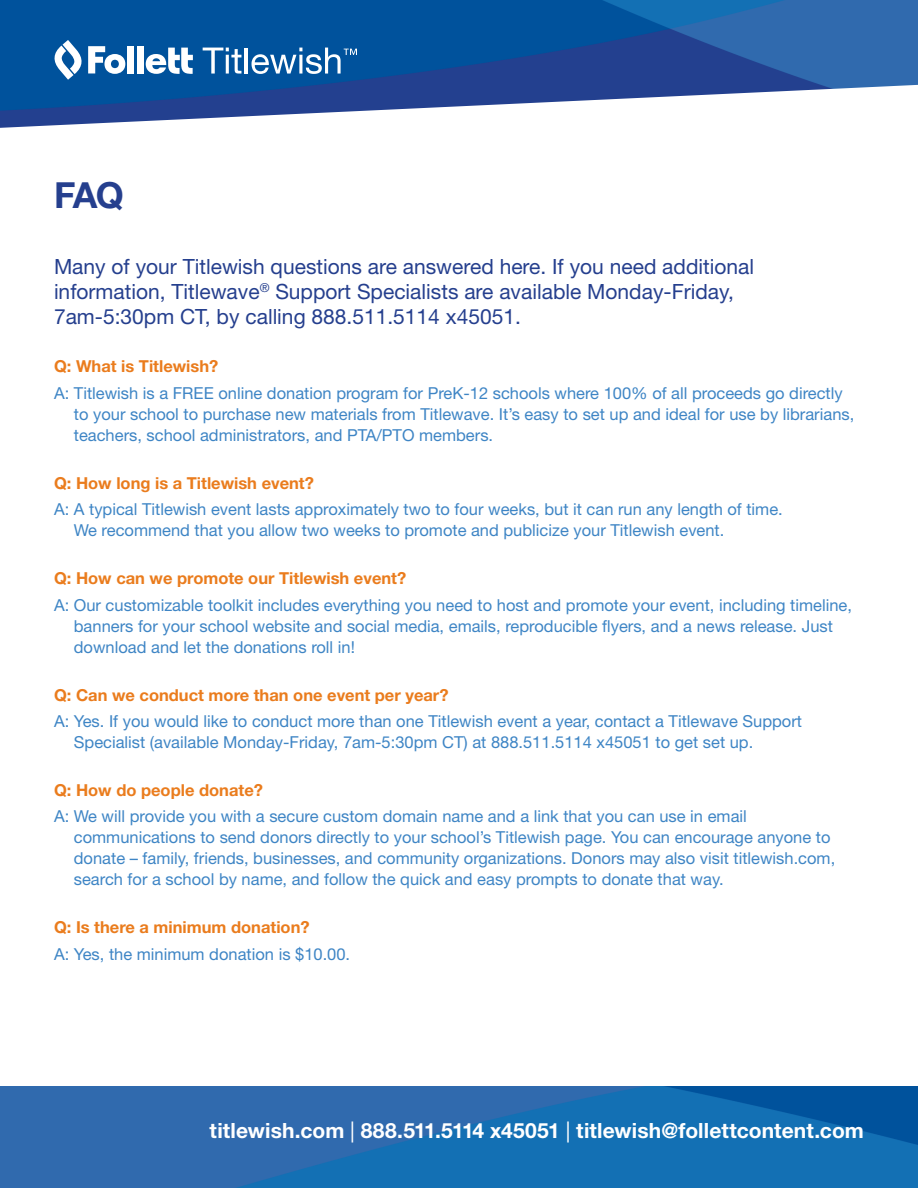
<style>
.page{position:relative;width:918px;height:1188px;background:#fff}
.page>*{position:absolute;margin:0;border:0;box-sizing:border-box;transform-origin:0 0}
.t1{font:700 36px "Helvetica Neue LT Std";color:#253f8e}
.t2{font:21px/25.2px "Helvetica Neue LT Std";color:#253f8e}
.t3{font:700 21px "Helvetica Neue LT Std";letter-spacing:.005em;color:#fff}
.t4{font:16.5px/21px "Helvetica Neue LT Std";color:#3e85c5}
.t5{font:700 16.5px "Helvetica Neue LT Std";color:#ea7c1d}
.s1{font-weight:400}
</style>
<div class="page">
<img style="left:0;top:0;width:918px;height:84px">
<svg style="left:203px;top:48px;width:38px;height:26px"></svg>
<hr style="left:245px;top:48px;width:3px;height:26px;background:#fff">
<svg style="left:252px;top:48px;width:105px;height:26px"></svg>
<div style="left:127px;top:46px;width:7px;height:27px;background:#fff"></div>
<div style="left:137px;top:46px;width:7px;height:27px;background:#fff"></div>
<svg style="left:146px;top:48px;width:47px;height:26px"></svg>
<svg style="left:52px;top:40px;width:73px;height:40px"></svg>
<svg style="left:0;top:84px;width:918px;height:44px"></svg>
<img style="left:0;top:1086px;width:918px;height:102px">
<p class="t1" style="left:54px;top:173px;width:71px">FAQ</p>
<p class="t2" style="left:54px;top:254px;width:702px">Many of your Titlewish questions are answered here. If you need additional information, Titlewave<sup>®</sup> Support Specialists are available Monday-Friday,<br>7am-5:30pm CT, by calling 888.511.5114 x45051.</p>
<p class="t5" style="left:54px;top:356px;width:166px">Q: What is Titlewish?</p>
<p class="t4" style="left:74px;top:382px;width:782px;text-indent:-20px">A: Titlewish is a FREE online donation program for PreK-12 schools where 100% of all proceeds go directly to your school to purchase new materials from Titlewave. It’s easy to set up and ideal for use by librarians, teachers, school administrators, and PTA/PTO members.</p>
<p class="t5" style="left:54px;top:473px;width:261px">Q: How long is a Titlewish event?</p>
<p class="t4" style="left:74px;top:499px;width:710px;text-indent:-20px">A: A typical Titlewish event lasts approximately two to four weeks, but it can run any length of time.<br>We recommend that you allow two weeks to promote and publicize your Titlewish event.</p>
<p class="t5" style="left:54px;top:568px;width:354px">Q: How can we promote our Titlewish event?</p>
<p class="t4" style="left:74px;top:594px;width:780px;text-indent:-20px">A: Our customizable toolkit includes everything you need to host and promote your event, including timeline, banners for your school website and social media, emails, reproducible flyers, and a news release. Just download and let the donations roll in!</p>
<p class="t5" style="left:54px;top:684px;width:396px">Q: Can we conduct more than one event per year?</p>
<p class="t4" style="left:74px;top:710px;width:730px;text-indent:-20px">A: Yes. If you would like to conduct more than one Titlewish event a year, contact a Titlewave Support<br>Specialist (available Monday-Friday, 7am-5:30pm CT) at 888.511.5114 x45051 to get set up.</p>
<p class="t5" style="left:54px;top:780px;width:210px">Q: How do people donate?</p>
<p class="t4" style="left:74px;top:806px;width:763px;text-indent:-20px">A: We will provide you with a secure custom domain name and a link that you can use in email communications to send donors directly to your school’s Titlewish page. You can encourage anyone to donate – family, friends, businesses, and community organizations. Donors may also visit titlewish.com, search for a school by name, and follow the quick and easy prompts to donate that way.</p>
<p class="t5" style="left:54px;top:917px;width:257px">Q: Is there a minimum donation?</p>
<p class="t4" style="left:54px;top:943px;width:298px">A: Yes, the minimum donation is $10.00.</p>
<p class="t3" style="left:210px;top:1117px;width:656px">titlewish.com <span class="s1">|</span> 888.511.5114 x45051 <span class="s1">|</span> titlewish@follettcontent.com</p>
</div>
